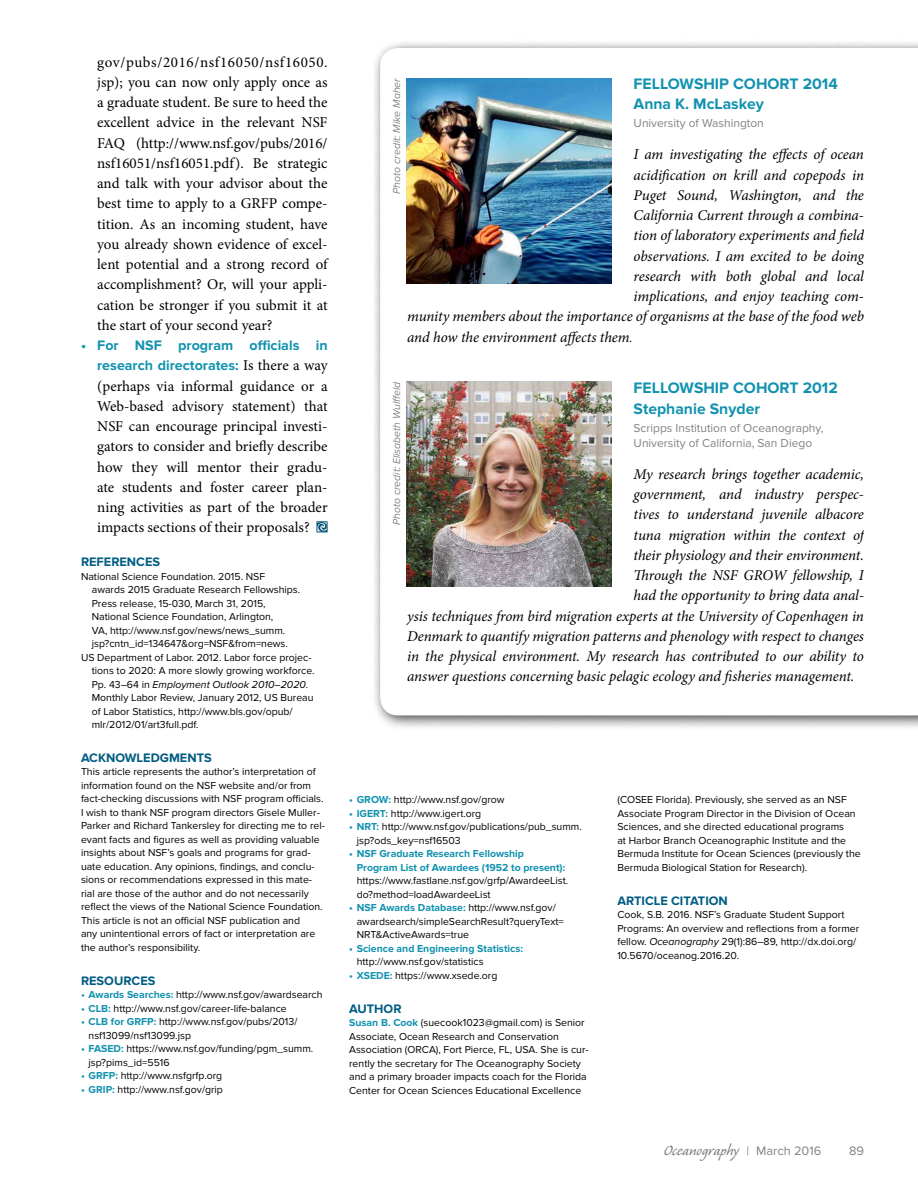
<style>
.page{position:relative;width:918px;height:1188px;background:#fff}
.page>*{position:absolute;margin:0;border:0;box-sizing:border-box;transform-origin:0 0}
.t1{font:18.75px "Caliban";color:#808285}
.t2{font:700 15.75px/20.2px "Proxima Nova";color:#1292af}
.t3{font:italic 15px "Minion Pro";letter-spacing:-.01em;color:#000}
.t4{font:15px/20.2px "Minion Pro";color:#000;text-align:justify}
.t5{font:700 14.25px/20.2px "Proxima Nova";color:#1292af;text-align:right}
.t6{font:700 12.75px "Proxima Nova";color:#005c83}
.t7{font:12.75px "Proxima Nova";color:#808285}
.t8{font:12px/15px "Proxima Nova";color:#808285}
.t9{font:10.5px/13.5px "Proxima Nova";color:#000}
.t10{font:700 10.5px/13.5px "Proxima Nova";color:#1292af}
.t11{font:italic 10.5px "Proxima Nova";color:#808285}
.t12{font:italic 10.5px "Proxima Nova";color:#000}
.s1{font-family:"Minion Pro";font-weight:400;font-size:15px;color:#000}
.s2{font-style:normal}
.s3{font-weight:700;color:#1292af}
.s4{font-family:"Proxima Nova";font-size:12.75px}
.s5{font-style:italic}
</style>
<div class="page">
<div style="left:370px;top:38px;width:548px;height:693px;background:#000;opacity:.75"></div>
<svg style="left:380px;top:48px;width:538px;height:667px"></svg>
<div style="left:864px;top:61px;width:54px;height:627px;background:#fff"></div>
<img style="left:407px;top:78px;width:205px;height:205px">
<img style="left:407px;top:382px;width:205px;height:205px">
<svg style="left:316px;top:521px;width:12px;height:11px"></svg>
<p class="t4" style="left:97px;top:52px;width:232px">gov/pubs/2016/nsf16050/nsf16050. jsp); you can now only apply once as a graduate student. Be sure to heed the excellent advice in the relevant NSF FAQ (http://www.nsf.gov/pubs/2016/ nsf16051/nsf16051.pdf). Be strategic and talk with your advisor about the best time to apply to a GRFP compe&shy;tition. As an incoming student, have you already shown evidence of excel&shy;lent potential and a strong record of accomplishment? Or, will your appli&shy;cation be stronger if you submit it at the start of your second year?</p>
<h3 class="t5" style="left:81px;top:336px;width:248px">• For NSF program officials in research directorates: <span class="s1">Is there a way</span></h3>
<p class="t4" style="left:97px;top:376px;width:232px">(perhaps via informal guidance or a Web-based advisory statement) that NSF can encourage principal investi&shy;gators to consider and briefly describe how they will mentor their gradu&shy;ate students and foster career plan&shy;ning activities as part of the broader impacts sections of their proposals?</p>
<p class="t6" style="left:81px;top:555px;width:81px">REFERENCES</p>
<p class="t9" style="left:81px;top:570px;width:186px">National Science Foundation. 2015. NSF</p>
<p class="t9" style="left:92px;top:583px;width:210px">awards 2015 Graduate Research Fellowships.</p>
<p class="t9" style="left:92px;top:597px;width:175px">Press release, 15-030, March 31, 2015,</p>
<p class="t9" style="left:92px;top:610px;width:183px">National Science Foundation, Arlington,</p>
<p class="t9" style="left:92px;top:624px;width:195px">VA, http://www.nsf.gov/news/news_summ.</p>
<p class="t9" style="left:92px;top:637px;width:198px">jsp?cntn_id=134647&amp;org=NSF&amp;from=news.</p>
<p class="t9" style="left:81px;top:651px;width:232px">US Department of Labor. 2012. Labor force projec-</p>
<p class="t9" style="left:92px;top:664px;width:224px">tions to 2020: A more slowly growing workforce.</p>
<p class="t12" style="left:92px;top:678px;width:218px"><span class="s2">Pp. 43–64 in</span> Employment Outlook 2010–2020<span class="s2">.</span></p>
<p class="t9" style="left:92px;top:691px;width:223px">Monthly Labor Review, January 2012, US Bureau</p>
<p class="t9" style="left:92px;top:705px;width:202px">of Labor Statistics, http://www.bls.gov/opub/</p>
<p class="t9" style="left:92px;top:718px;width:108px">mlr/2012/01/art3full.pdf.</p>
<p class="t6" style="left:81px;top:750px;width:132px">ACKNOWLEDGMENTS</p>
<p class="t9" style="left:81px;top:765px;width:245px">This article represents the author’s interpretation of information found on the NSF website and/or from fact-checking discussions with NSF program officials.<br>I wish to thank NSF program directors Gisele Muller-Parker and Richard Tankersley for directing me to rel&shy;evant facts and figures as well as providing valuable insights about NSF’s goals and programs for grad&shy;uate education. Any opinions, findings, and conclu&shy;sions or recommendations expressed in this mate&shy;rial are those of the author and do not necessarily reflect the views of the National Science Foundation.<br>This article is not an official NSF publication and<br>any unintentional errors of fact or interpretation are the author’s responsibility.</p>
<p class="t6" style="left:81px;top:973px;width:76px">RESOURCES</p>
<p class="t9" style="left:81px;top:988px;width:243px"><span class="s3">• Awards Searches:</span> http://www.nsf.gov/awardsearch</p>
<p class="t9" style="left:81px;top:1002px;width:207px"><span class="s3">• CLB:</span> http://www.nsf.gov/career-life-balance</p>
<p class="t9" style="left:89px;top:1015px;width:210px;text-indent:-8px"><span class="s3">• CLB for GRFP:</span> http://www.nsf.gov/pubs/2013/ nsf13099/nsf13099.jsp</p>
<p class="t9" style="left:89px;top:1042px;width:226px;text-indent:-8px"><span class="s3">• FASED:</span> https://www.nsf.gov/funding/pgm_summ. jsp?pims_id=5516</p>
<p class="t9" style="left:81px;top:1069px;width:143px"><span class="s3">• GRFP:</span> http://www.nsfgrfp.org</p>
<p class="t9" style="left:81px;top:1083px;width:144px"><span class="s3">• GRIP:</span> http://www.nsf.gov/grip</p>
<p class="t11" style="left:391px;top:194px;width:117px;rotate:-90deg">Photo credit: Mike Maher</p>
<h2 class="t2" style="left:634px;top:74px;width:206px">FELLOWSHIP COHORT 2014<br>Anna K. McLaskey</h2>
<p class="t8" style="left:634px;top:116px;width:132px">University of Washington</p>
<h3 class="t3" style="left:634px;top:144px;width:232px">I am investigating the effects of ocean</h3>
<h3 class="t3" style="left:634px;top:165px;width:232px">acidification on krill and copepods in</h3>
<h3 class="t3" style="left:634px;top:185px;width:232px">Puget Sound, Washington, and the</h3>
<h3 class="t3" style="left:634px;top:205px;width:232px">California Current through a combina-</h3>
<h3 class="t3" style="left:634px;top:225px;width:232px">tion of laboratory experiments and field</h3>
<h3 class="t3" style="left:634px;top:246px;width:232px">observations. I am excited to be doing</h3>
<h3 class="t3" style="left:634px;top:266px;width:232px">research with both global and local</h3>
<h3 class="t3" style="left:634px;top:286px;width:232px">implications, and enjoy teaching com-</h3>
<h3 class="t3" style="left:407px;top:306px;width:458px">munity members about the importance of organisms at the base of the food web</h3>
<h3 class="t3" style="left:407px;top:327px;width:227px">and how the environment affects them<span class="s4">.</span></h3>
<h2 class="t2" style="left:634px;top:378px;width:206px">FELLOWSHIP COHORT 2012<br>Stephanie Snyder</h2>
<p class="t8" style="left:634px;top:420px;width:191px">Scripps Institution of Oceanography,<br>University of California, San Diego</p>
<h3 class="t3" style="left:634px;top:464px;width:232px">My research brings together academic,</h3>
<h3 class="t3" style="left:634px;top:484px;width:232px">government, and industry perspec-</h3>
<h3 class="t3" style="left:634px;top:504px;width:232px">tives to understand juvenile albacore</h3>
<h3 class="t3" style="left:634px;top:525px;width:232px">tuna migration within the context of</h3>
<h3 class="t3" style="left:634px;top:545px;width:232px">their physiology and their environment.</h3>
<h3 class="t3" style="left:634px;top:565px;width:232px">Through the NSF GROW fellowship, I</h3>
<h3 class="t3" style="left:634px;top:585px;width:232px">had the opportunity to bring data anal-</h3>
<h3 class="t3" style="left:407px;top:606px;width:458px">ysis techniques from bird migration experts at the University of Copenhagen in</h3>
<h3 class="t3" style="left:407px;top:626px;width:458px">Denmark to quantify migration patterns and phenology with respect to changes</h3>
<h3 class="t3" style="left:407px;top:646px;width:458px">in the physical environment. My research has contributed to our ability to</h3>
<h3 class="t3" style="left:407px;top:666px;width:449px">answer questions concerning basic pelagic ecology and fisheries management.</h3>
<p class="t11" style="left:391px;top:525px;width:145px;rotate:-90deg">Photo credit: Elisabeth Wulffeld</p>
<p class="t9" style="left:349px;top:793px;width:157px"><span class="s3">• GROW:</span> http://www.nsf.gov/grow</p>
<p class="t9" style="left:349px;top:807px;width:134px"><span class="s3">• IGERT:</span> http://www.igert.org</p>
<p class="t9" style="left:357px;top:820px;width:227px;text-indent:-8px"><span class="s3">• NRT:</span> http://www.nsf.gov/publications/pub_summ. jsp?ods_key=nsf16503</p>
<p class="t10" style="left:357px;top:847px;width:210px;text-indent:-8px">• NSF Graduate Research Fellowship<br>Program List of Awardees (1952 to present):</p>
<p class="t9" style="left:357px;top:874px;width:213px">https://www.fastlane.nsf.gov/grfp/AwardeeList. do?method=loadAwardeeList</p>
<p class="t9" style="left:357px;top:901px;width:209px;text-indent:-8px"><span class="s3">• NSF Awards Database:</span> http://www.nsf.gov/ awardsearch/simpleSearchResult?queryText=<br>NRT&amp;ActiveAwards=true</p>
<p class="t10" style="left:349px;top:942px;width:175px">• Science and Engineering Statistics:</p>
<p class="t9" style="left:357px;top:955px;width:128px">http://www.nsf.gov/statistics</p>
<p class="t9" style="left:349px;top:969px;width:150px"><span class="s3">• XSEDE:</span> https://www.xsede.org</p>
<p class="t6" style="left:349px;top:1001px;width:54px">AUTHOR</p>
<p class="t9" style="left:349px;top:1016px;width:241px"><span class="s3">Susan B. Cook</span> (suecook1023@gmail.com) is Senior Associate, Ocean Research and Conservation Association (ORCA), Fort Pierce, FL, USA. She is cur&shy;rently the secretary for The Oceanography Society and a primary broader impacts coach for the Florida Center for Ocean Sciences Educational Excellence</p>
<p class="t9" style="left:617px;top:793px;width:245px">(COSEE Florida). Previously, she served as an NSF Associate Program Director in the Division of Ocean Sciences, and she directed educational programs<br>at Harbor Branch Oceanographic Institute and the Bermuda Institute for Ocean Sciences (previously the Bermuda Biological Station for Research).</p>
<p class="t6" style="left:617px;top:893px;width:112px">ARTICLE CITATION</p>
<p class="t9" style="left:617px;top:908px;width:243px">Cook, S.B<span class="s5">.</span> 2016. NSF’s Graduate Student Support Programs: An overview and reflections from a former fellow. <span class="s5">Oceanography</span> 29(1):86–89, http://dx.doi.org/ 10.5670/oceanog.2016.20.</p>
<h1 class="t1" style="left:664px;top:1141px;width:159px">Oceanography <span class="s4">| March 2016</span></h1>
<p class="t7" style="left:849px;top:1143px;width:16px">89</p>
</div>
